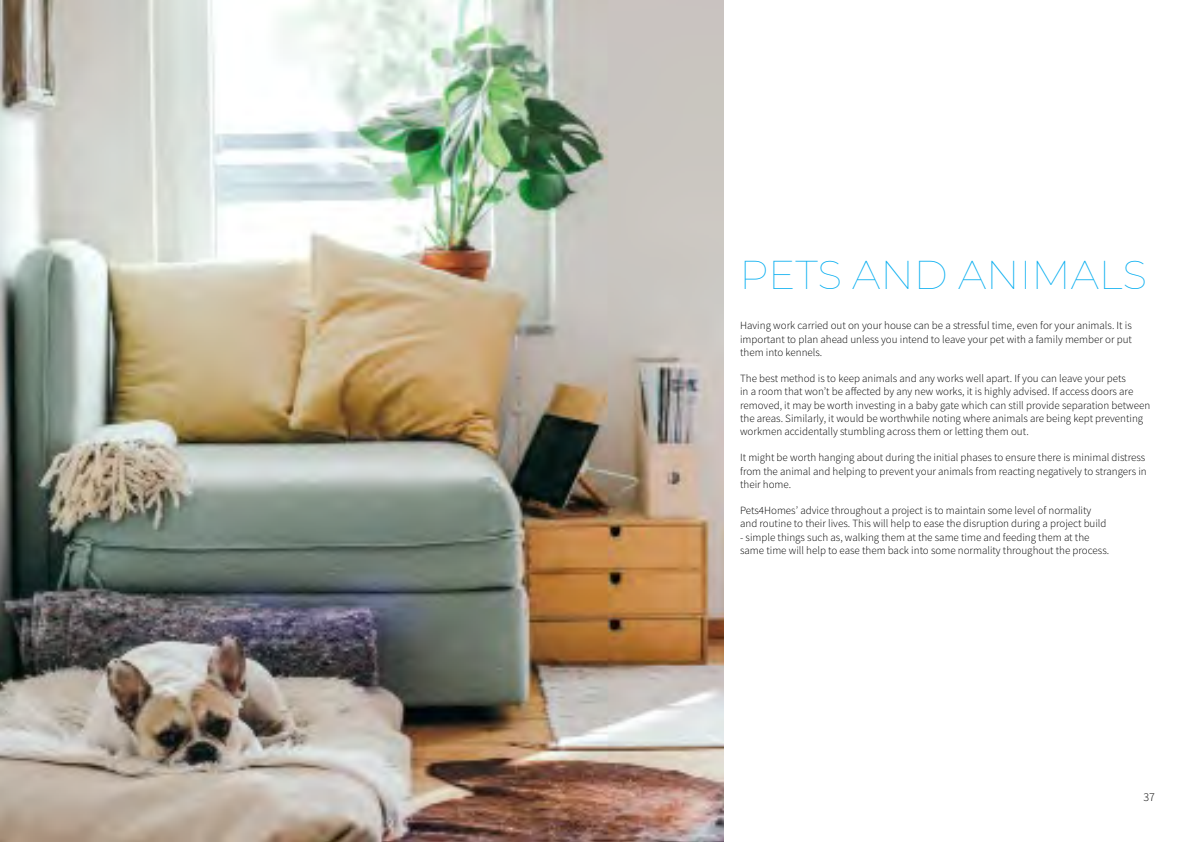
<style>
.page{position:relative;width:1191px;height:842px;background:#fff}
.page>*{position:absolute;margin:0;border:0;box-sizing:border-box;transform-origin:0 0}
.t1{font:100 41px "Montserrat";color:#02acef}
.t2{font:300 12px "Source Sans Pro";color:#000}
.t3{font:300 11px/13.2px "Source Sans Pro";color:#000}
</style>
<div class="page">
<img style="left:0;top:0;width:723px;height:842px">
<h1 class="t1" style="left:739px;top:247px;width:409px">PETS AND ANIMALS</h1>
<p class="t3" style="left:740px;top:319px;width:393px;text-align:justify">Having work carried out on your house can be a stressful time, even for your animals. It is important to plan ahead unless you intend to leave your pet with a family member or put them into kennels.</p>
<p class="t3" style="left:740px;top:372px;width:411px">The best method is to keep animals and any works well apart. If you can leave your pets<br>in a room that won’t be affected by any new works, it is highly advised. If access doors are removed, it may be worth investing in a baby gate which can still provide separation between the areas. Similarly, it would be worthwhile noting where animals are being kept preventing workmen accidentally stumbling across them or letting them out.</p>
<p class="t3" style="left:740px;top:451px;width:408px">It might be worth hanging about during the initial phases to ensure there is minimal distress from the animal and helping to prevent your animals from reacting negatively to strangers in their home.</p>
<p class="t3" style="left:740px;top:504px;width:368px">Pets4Homes’ advice throughout a project is to maintain some level of normality and routine to their lives. This will help to ease the disruption during a project build</p>
<p class="t3" style="left:740px;top:530px;width:370px">- simple things such as, walking them at the same time and feeding them at the same time will help to ease them back into some normality throughout the process.</p>
<p class="t2" style="left:1143px;top:789px;width:13px">37</p>
</div>
